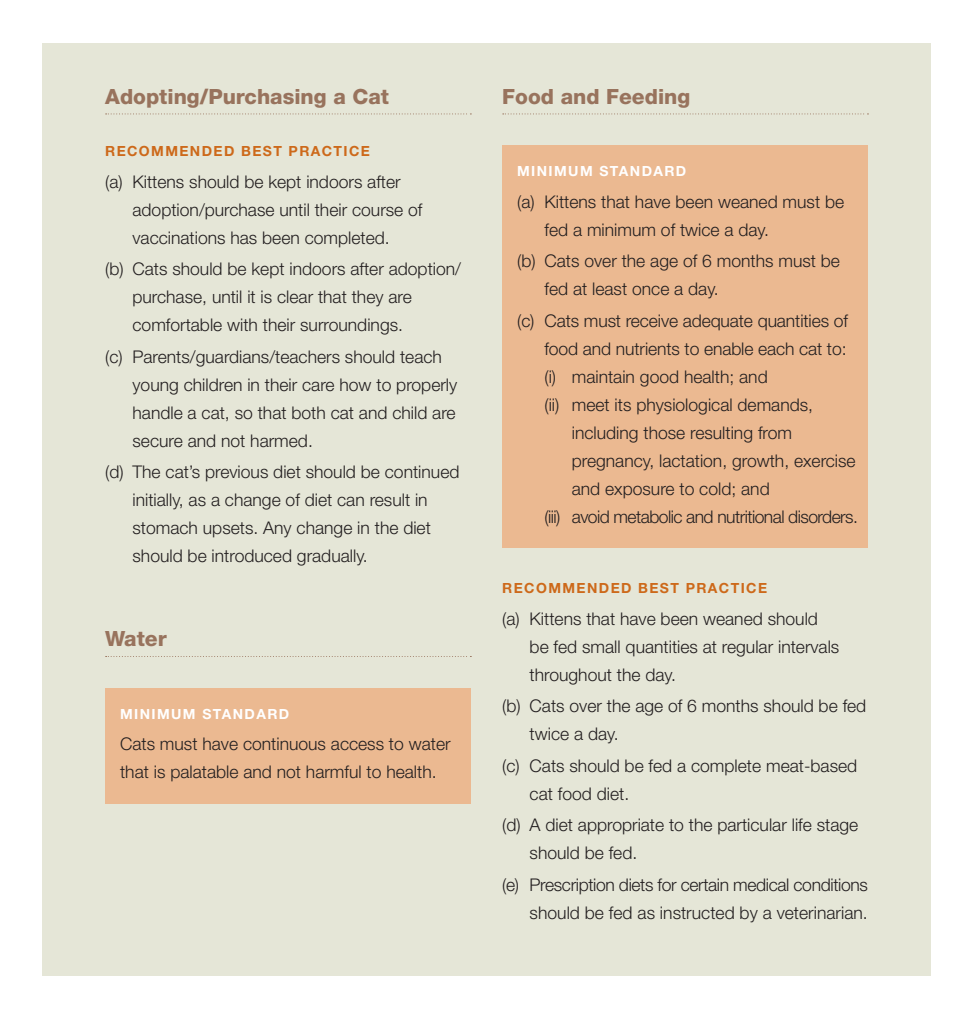
<style>
.page{position:relative;width:973px;height:1017px;background:#fff}
.page>*{position:absolute;margin:0;border:0;box-sizing:border-box;transform-origin:0 0}
.t1{font:800 21px "Helvetica Neue";color:#98735d}
.t2{font:300 17.5px/28px "Helvetica Neue";color:#231f20}
.t3{font:300 17.5px/28px "Helvetica Neue";letter-spacing:-.02em;color:#231f20;text-align:right}
.t4{font:300 17.5px "Helvetica Neue";letter-spacing:-.03em;color:#231f20}
.t5{font:700 14px "Helvetica Neue";letter-spacing:.1em;color:#cd691a}
.t6{font:700 14px "Helvetica Neue";letter-spacing:.1em;color:#fff}
</style>
<div class="page">
<div style="left:42px;top:43px;width:888px;height:932px;background:#e5e6d7"></div>
<svg style="left:106px;top:114px;width:365px;height:1px"></svg>
<svg style="left:106px;top:656px;width:365px;height:1px"></svg>
<div style="left:105px;top:688px;width:365px;height:115px;background:#ebb991"></div>
<svg style="left:502px;top:114px;width:366px;height:1px"></svg>
<div style="left:502px;top:146px;width:365px;height:402px;background:#ebb991"></div>
<p class="t1" style="left:105px;top:84px;width:285px">Adopting/Purchasing a Cat</p>
<p class="t5" style="left:105px;top:142px;width:217px">RECOMMENDED BEST PRACT</p>
<p class="t5" style="left:343px;top:142px;width:28px">ICE</p>
<p class="t2" style="left:132px;top:167px;width:291px;text-indent:-27px">(a) Kittens should be kept indoors after adoption/purchase until their course of vaccinations has been completed.</p>
<p class="t2" style="left:132px;top:254px;width:330px;text-indent:-27px">(b) Cats should be kept indoors after adoption/ purchase, until it is clear that they are comfortable with their surroundings.</p>
<p class="t2" style="left:132px;top:342px;width:326px;text-indent:-27px">(c) Parents/guardians/teachers should teach young children in their care how to properly handle a cat, so that both cat and child are secure and not harmed.</p>
<p class="t2" style="left:132px;top:457px;width:328px;text-indent:-27px">(d) The cat’s previous diet should be continued initially, as a change of diet can result in stomach upsets. Any change in the diet should be introduced gradually.</p>
<p class="t1" style="left:105px;top:626px;width:63px">Water</p>
<p class="t6" style="left:120px;top:705px;width:93px">MINIMUM STA</p>
<p class="t6" style="left:233px;top:705px;width:58px">NDARD</p>
<p class="t2" style="left:120px;top:730px;width:332px">Cats must have continuous access to water that is palatable and not harmful to health.</p>
<p class="t1" style="left:502px;top:84px;width:189px">Food and Feeding</p>
<p class="t6" style="left:517px;top:163px;width:93px">MINIMUM STA</p>
<p class="t6" style="left:629px;top:163px;width:58px">NDARD</p>
<p class="t2" style="left:544px;top:187px;width:301px;text-indent:-27px">(a) Kittens that have been weaned must be fed a minimum of twice a day.</p>
<p class="t2" style="left:544px;top:247px;width:297px;text-indent:-27px">(b) Cats over the age of 6 months must be fed at least once a day.</p>
<p class="t2" style="left:517px;top:306px;width:332px">(c) Cats must receive adequate quantities of</p>
<p class="t2" style="left:544px;top:334px;width:303px">food and nutrients to enable each cat to:</p>
<p class="t2" style="left:544px;top:362px;width:225px">(i) maintain good health; and</p>
<p class="t2" style="left:544px;top:390px;width:270px">(ii) meet its physiological demands,</p>
<p class="t2" style="left:571px;top:418px;width:222px">including those resulting from</p>
<p class="t2" style="left:571px;top:446px;width:285px">pregnancy, lactation, growth, exercise</p>
<p class="t2" style="left:571px;top:474px;width:199px">and exposure to cold; and</p>
<p class="t4" style="left:544px;top:506px;width:315px">(iii) avoid metabolic and nutritional disorders.</p>
<p class="t5" style="left:502px;top:580px;width:217px">RECOMMENDED BEST PRACT</p>
<p class="t5" style="left:740px;top:580px;width:28px">ICE</p>
<p class="t2" style="left:529px;top:604px;width:311px;text-indent:-27px">(a) Kittens that have been weaned should be fed small quantities at regular intervals throughout the day.</p>
<p class="t2" style="left:529px;top:692px;width:338px;text-indent:-27px">(b) Cats over the age of 6 months should be fed twice a day.</p>
<p class="t2" style="left:529px;top:751px;width:329px;text-indent:-27px">(c) Cats should be fed a complete meat-based cat food diet.</p>
<p class="t2" style="left:529px;top:811px;width:330px;text-indent:-27px">(d) A diet appropriate to the particular life stage should be fed.</p>
<p class="t3" style="left:502px;top:870px;width:367px">(e) Prescription diets for certain medical conditions should be fed as instructed by a veterinarian.</p>
</div>
